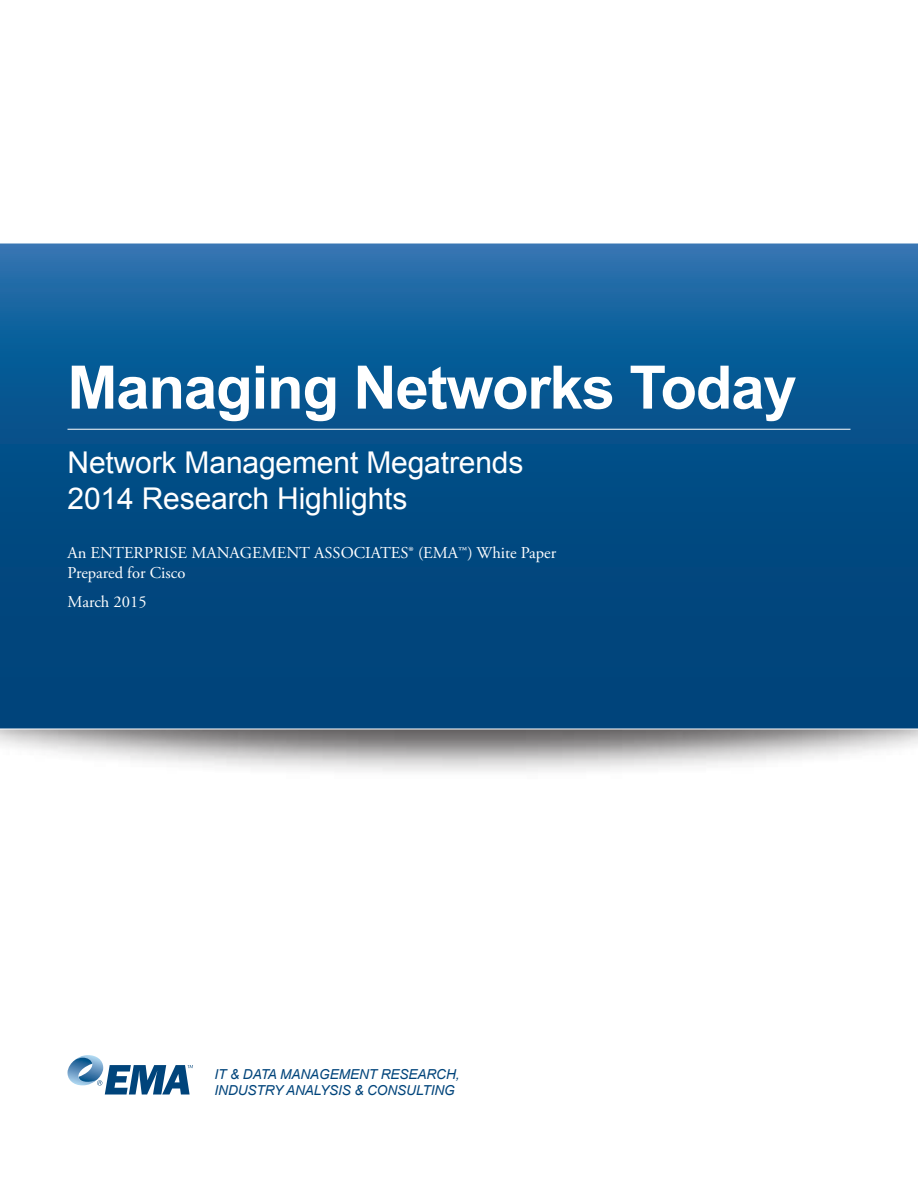
<style>
.page{position:relative;width:918px;height:1188px;background:#fff}
.page>*{position:absolute;margin:0;border:0;box-sizing:border-box;transform-origin:0 0}
.Cover_Header{font:700 60px "Arial";letter-spacing:-.02em;color:#fff}
.Cover_subhead_info{font:30px/36px "Arial";letter-spacing:-.005em;color:#fff}
.Cover_info{font:16.5px/19.8px "Adobe Garamond Pro";color:#fff}
.t1{font:italic 13.65px/16.2px "Arial";letter-spacing:-.01em;color:#00447b}
</style>
<div class="page">
<svg style="left:68px;top:1055px;width:125px;height:40px"></svg>
<div style="left:0;top:245px;width:918px;height:535px;background:#231f20;opacity:.75"></div>
<svg style="left:0;top:243px;width:918px;height:486px;background:#08528b"></svg>
<hr style="left:68px;top:429px;width:782px;height:1px;background:#fff">
<p class="Cover_Header" style="left:68px;top:348px;width:731px">Managing Networks Today</p>
<p class="Cover_subhead_info" style="left:68px;top:445px;width:457px">Network Management Megatrends<br>2014 Research Highlights</p>
<p class="Cover_info" style="left:68px;top:543px;width:490px">An ENTERPRISE MANAGEMENT ASSOCIATES® (EMA™) White Paper<br>Prepared for Cisco</p>
<p class="Cover_info" style="left:68px;top:593px;width:81px">March 2015</p>
<p class="t1" style="left:215px;top:1066px;width:247px">IT &amp; DATA MANAGEMENT RESEARCH,<br>INDUSTRY ANALYSIS &amp; CONSULTING</p>
</div>
